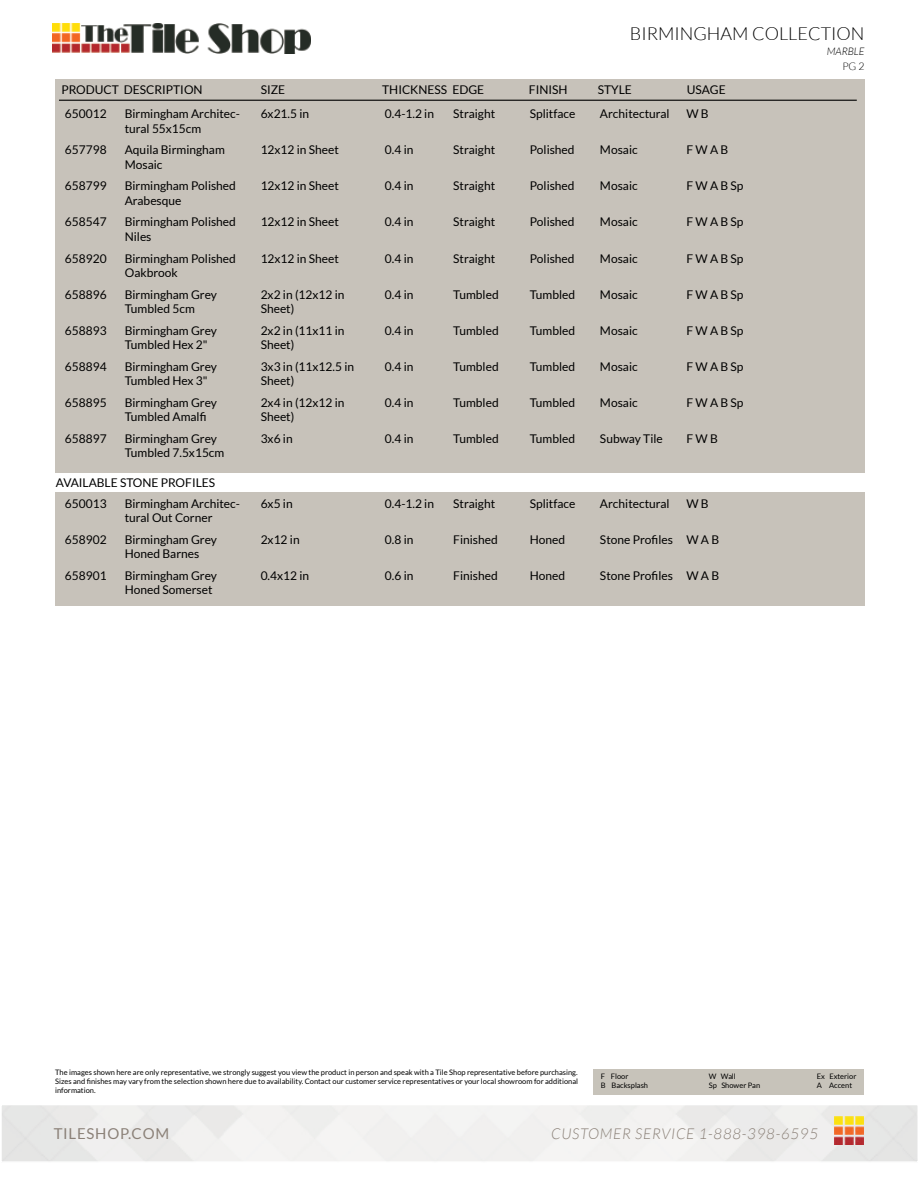
<style>
.page{position:relative;width:918px;height:1188px;background:#fff}
.page>*{position:absolute;margin:0;border:0;box-sizing:border-box;transform-origin:0 0}
.t1{font:300 18px "Lato";color:#000}
.t2{font:italic 300 15px "Lato";letter-spacing:.05em;color:#8b8178}
.t3{font:15px "Lato";letter-spacing:.05em;color:#8b8178}
.t4{font:12px/14.4px "Lato";color:#000}
.t5{font:italic 300 10.5px "Lato";color:#000}
.t6{font:300 10.5px "Lato";color:#000}
.t7{font:7.5px/9px "Lato";color:#000;text-align:justify}
</style>
<div class="page">
<div style="left:56px;top:79px;width:809px;height:393px;background:#c7c2ba"></div>
<div style="left:56px;top:492px;width:809px;height:114px;background:#c7c2ba"></div>
<svg style="left:2px;top:1105px;width:916px;height:57px"></svg>
<img style="left:53px;top:24px;width:258px;height:30px">
<img style="left:835px;top:1116px;width:29px;height:28px">
<hr style="left:59px;top:100px;width:798px;height:1px;background:#000">
<div style="left:593px;top:1069px;width:271px;height:26px;background:#c7c3ba"></div>
<h1 class="t1" style="left:630px;top:23px;width:236px">BIRMINGHAM COLLECTION</h1>
<p class="t5" style="left:827px;top:45px;width:39px">MARBLE</p>
<p class="t6" style="left:842px;top:60px;width:24px">PG 2</p>
<p class="t4" style="left:61px;top:82px;width:143px">PRODUCT DESCRIPTION</p>
<p class="t4" style="left:261px;top:82px;width:26px">SIZE</p>
<p class="t4" style="left:382px;top:82px;width:103px">THICKNESS EDGE</p>
<p class="t4" style="left:529px;top:82px;width:40px">FINISH</p>
<p class="t4" style="left:598px;top:82px;width:36px">STYLE</p>
<p class="t4" style="left:687px;top:82px;width:40px">USAGE</p>
<p class="t4" style="left:65px;top:107px;width:43px">650012</p>
<p class="t4" style="left:125px;top:107px;width:117px">Birmingham Architec&shy;tural 55x15cm</p>
<p class="t4" style="left:261px;top:107px;width:50px">6x21.5 in</p>
<p class="t4" style="left:385px;top:107px;width:51px">0.4-1.2 in</p>
<p class="t4" style="left:453px;top:107px;width:43px">Straight</p>
<p class="t4" style="left:530px;top:107px;width:47px">Splitface</p>
<p class="t4" style="left:600px;top:107px;width:71px">Architectural</p>
<p class="t4" style="left:686px;top:107px;width:24px">W B</p>
<p class="t4" style="left:65px;top:143px;width:43px">657798</p>
<p class="t4" style="left:125px;top:143px;width:102px">Aquila Birmingham<br>Mosaic</p>
<p class="t4" style="left:261px;top:143px;width:80px">12x12 in Sheet</p>
<p class="t4" style="left:385px;top:143px;width:30px">0.4 in</p>
<p class="t4" style="left:453px;top:143px;width:43px">Straight</p>
<p class="t4" style="left:530px;top:143px;width:46px">Polished</p>
<p class="t4" style="left:600px;top:143px;width:39px">Mosaic</p>
<p class="t4" style="left:686px;top:143px;width:43px">F W A B</p>
<p class="t4" style="left:65px;top:179px;width:43px">658799</p>
<p class="t4" style="left:125px;top:179px;width:113px">Birmingham Polished<br>Arabesque</p>
<p class="t4" style="left:261px;top:179px;width:80px">12x12 in Sheet</p>
<p class="t4" style="left:385px;top:179px;width:30px">0.4 in</p>
<p class="t4" style="left:453px;top:179px;width:43px">Straight</p>
<p class="t4" style="left:530px;top:179px;width:46px">Polished</p>
<p class="t4" style="left:600px;top:179px;width:39px">Mosaic</p>
<p class="t4" style="left:686px;top:179px;width:59px">F W A B Sp</p>
<p class="t4" style="left:65px;top:215px;width:43px">658547</p>
<p class="t4" style="left:125px;top:215px;width:113px">Birmingham Polished<br>Niles</p>
<p class="t4" style="left:261px;top:215px;width:80px">12x12 in Sheet</p>
<p class="t4" style="left:385px;top:215px;width:30px">0.4 in</p>
<p class="t4" style="left:453px;top:215px;width:43px">Straight</p>
<p class="t4" style="left:530px;top:215px;width:46px">Polished</p>
<p class="t4" style="left:600px;top:215px;width:39px">Mosaic</p>
<p class="t4" style="left:686px;top:215px;width:59px">F W A B Sp</p>
<p class="t4" style="left:65px;top:251px;width:43px">658920</p>
<p class="t4" style="left:125px;top:251px;width:113px">Birmingham Polished<br>Oakbrook</p>
<p class="t4" style="left:261px;top:251px;width:80px">12x12 in Sheet</p>
<p class="t4" style="left:385px;top:251px;width:30px">0.4 in</p>
<p class="t4" style="left:453px;top:251px;width:43px">Straight</p>
<p class="t4" style="left:530px;top:251px;width:46px">Polished</p>
<p class="t4" style="left:600px;top:251px;width:39px">Mosaic</p>
<p class="t4" style="left:686px;top:251px;width:59px">F W A B Sp</p>
<p class="t4" style="left:65px;top:287px;width:43px">658896</p>
<p class="t4" style="left:125px;top:287px;width:94px">Birmingham Grey<br>Tumbled 5cm</p>
<p class="t4" style="left:261px;top:287px;width:85px">2x2 in (12x12 in<br>Sheet)</p>
<p class="t4" style="left:385px;top:287px;width:30px">0.4 in</p>
<p class="t4" style="left:453px;top:287px;width:47px">Tumbled</p>
<p class="t4" style="left:530px;top:287px;width:47px">Tumbled</p>
<p class="t4" style="left:600px;top:287px;width:39px">Mosaic</p>
<p class="t4" style="left:686px;top:287px;width:59px">F W A B Sp</p>
<p class="t4" style="left:65px;top:323px;width:43px">658893</p>
<p class="t4" style="left:125px;top:323px;width:94px">Birmingham Grey<br>Tumbled Hex 2"</p>
<p class="t4" style="left:261px;top:323px;width:85px">2x2 in (11x11 in<br>Sheet)</p>
<p class="t4" style="left:385px;top:323px;width:30px">0.4 in</p>
<p class="t4" style="left:453px;top:323px;width:47px">Tumbled</p>
<p class="t4" style="left:530px;top:323px;width:47px">Tumbled</p>
<p class="t4" style="left:600px;top:323px;width:39px">Mosaic</p>
<p class="t4" style="left:686px;top:323px;width:59px">F W A B Sp</p>
<p class="t4" style="left:65px;top:359px;width:43px">658894</p>
<p class="t4" style="left:125px;top:359px;width:94px">Birmingham Grey<br>Tumbled Hex 3"</p>
<p class="t4" style="left:261px;top:359px;width:95px">3x3 in (11x12.5 in<br>Sheet)</p>
<p class="t4" style="left:385px;top:359px;width:30px">0.4 in</p>
<p class="t4" style="left:453px;top:359px;width:47px">Tumbled</p>
<p class="t4" style="left:530px;top:359px;width:47px">Tumbled</p>
<p class="t4" style="left:600px;top:359px;width:39px">Mosaic</p>
<p class="t4" style="left:686px;top:359px;width:59px">F W A B Sp</p>
<p class="t4" style="left:65px;top:395px;width:43px">658895</p>
<p class="t4" style="left:125px;top:395px;width:94px">Birmingham Grey<br>Tumbled Amalfi</p>
<p class="t4" style="left:261px;top:395px;width:85px">2x4 in (12x12 in<br>Sheet)</p>
<p class="t4" style="left:385px;top:395px;width:30px">0.4 in</p>
<p class="t4" style="left:453px;top:395px;width:47px">Tumbled</p>
<p class="t4" style="left:530px;top:395px;width:47px">Tumbled</p>
<p class="t4" style="left:600px;top:395px;width:39px">Mosaic</p>
<p class="t4" style="left:686px;top:395px;width:59px">F W A B Sp</p>
<p class="t4" style="left:65px;top:431px;width:43px">658897</p>
<p class="t4" style="left:125px;top:431px;width:101px">Birmingham Grey<br>Tumbled 7.5x15cm</p>
<p class="t4" style="left:261px;top:431px;width:34px">3x6 in</p>
<p class="t4" style="left:385px;top:431px;width:30px">0.4 in</p>
<p class="t4" style="left:453px;top:431px;width:47px">Tumbled</p>
<p class="t4" style="left:530px;top:431px;width:47px">Tumbled</p>
<p class="t4" style="left:600px;top:431px;width:64px">Subway Tile</p>
<p class="t4" style="left:686px;top:431px;width:33px">F W B</p>
<p class="t4" style="left:56px;top:476px;width:161px">AVAILABLE STONE PROFILES</p>
<p class="t4" style="left:65px;top:496px;width:43px">650013</p>
<p class="t4" style="left:125px;top:496px;width:117px">Birmingham Architec&shy;tural Out Corner</p>
<p class="t4" style="left:261px;top:496px;width:34px">6x5 in</p>
<p class="t4" style="left:385px;top:496px;width:51px">0.4-1.2 in</p>
<p class="t4" style="left:453px;top:496px;width:43px">Straight</p>
<p class="t4" style="left:530px;top:496px;width:47px">Splitface</p>
<p class="t4" style="left:600px;top:496px;width:71px">Architectural</p>
<p class="t4" style="left:686px;top:496px;width:24px">W B</p>
<p class="t4" style="left:65px;top:532px;width:43px">658902</p>
<p class="t4" style="left:125px;top:532px;width:94px">Birmingham Grey<br>Honed Barnes</p>
<p class="t4" style="left:261px;top:532px;width:40px">2x12 in</p>
<p class="t4" style="left:385px;top:532px;width:30px">0.8 in</p>
<p class="t4" style="left:453px;top:532px;width:46px">Finished</p>
<p class="t4" style="left:530px;top:532px;width:37px">Honed</p>
<p class="t4" style="left:600px;top:532px;width:121px">Stone Profiles W A B</p>
<p class="t4" style="left:65px;top:568px;width:43px">658901</p>
<p class="t4" style="left:125px;top:568px;width:94px">Birmingham Grey<br>Honed Somerset</p>
<p class="t4" style="left:261px;top:568px;width:50px">0.4x12 in</p>
<p class="t4" style="left:385px;top:568px;width:30px">0.6 in</p>
<p class="t4" style="left:453px;top:568px;width:46px">Finished</p>
<p class="t4" style="left:530px;top:568px;width:37px">Honed</p>
<p class="t4" style="left:600px;top:568px;width:121px">Stone Profiles W A B</p>
<p class="t7" style="left:55px;top:1067px;width:524px">The images shown here are only representative, we strongly suggest you view the product in person and speak with a Tile Shop representative before purchasing.<br>Sizes and finishes may vary from the selection shown here due to availability. Contact our customer service representatives or your local showroom for additional information.</p>
<p class="t3" style="left:54px;top:1125px;width:117px">TILESHOP.COM</p>
<p class="t2" style="left:551px;top:1125px;width:268px">CUSTOMER SERVICE 1-888-398-6595</p>
<p class="t7" style="left:601px;top:1071px;width:29px">F Floor</p>
<p class="t7" style="left:709px;top:1071px;width:28px">W Wall</p>
<p class="t7" style="left:817px;top:1071px;width:41px">Ex Exterior</p>
<p class="t7" style="left:601px;top:1081px;width:49px">B Backsplash</p>
<p class="t7" style="left:709px;top:1081px;width:53px">Sp Shower Pan</p>
<p class="t7" style="left:817px;top:1081px;width:37px">A Accent</p>
</div>
